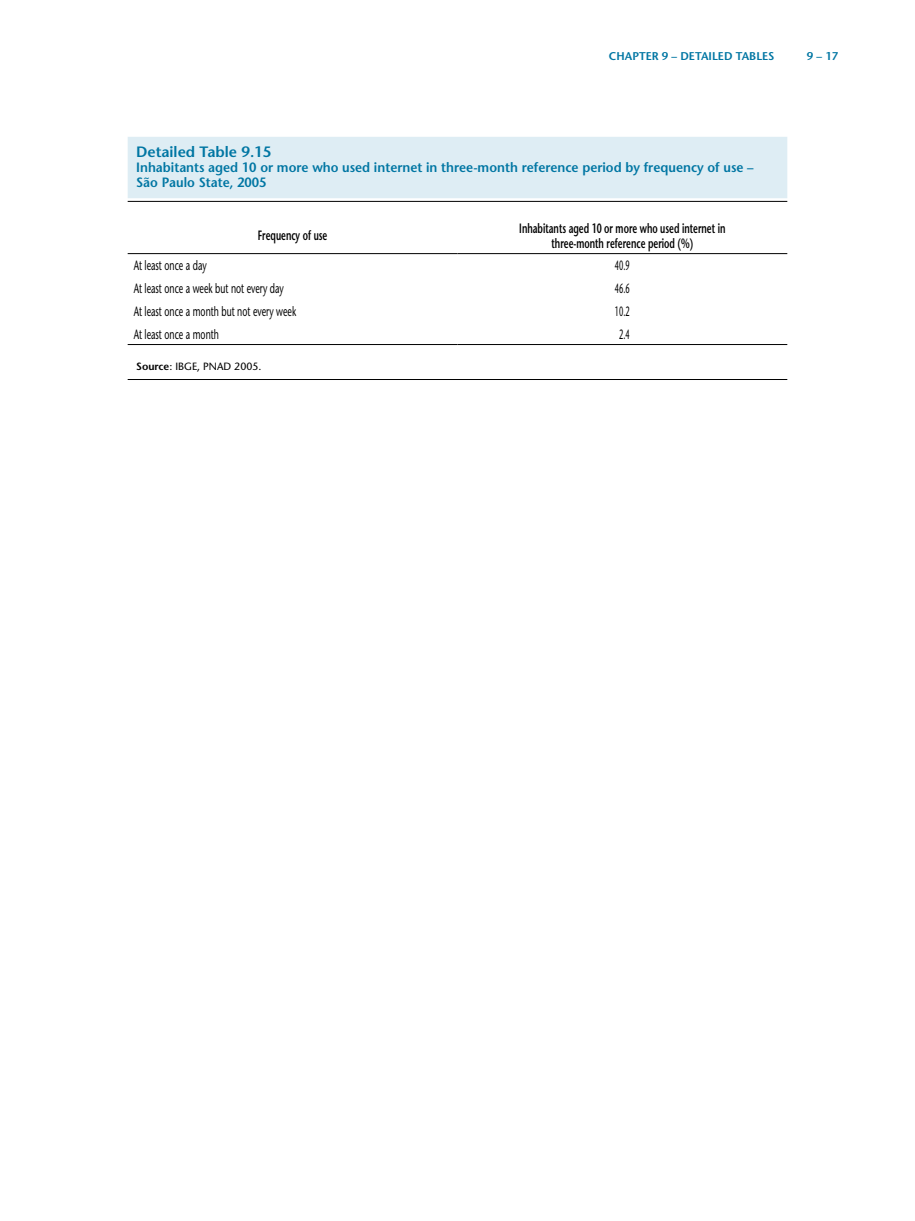
<style>
.page{position:relative;width:915px;height:1221px;background:#fff}
.page>*{position:absolute;margin:0;border:0;box-sizing:border-box;transform-origin:0 0}
.t1{font:600 15px "Stone Sans";color:#0076a3}
.t2{font:600 13.5px/15px "Stone Sans";color:#0076a3;scale:.95 1}
.t3{font:13.5px "Stone Sans";color:#000;scale:.65 1}
.t4{font:600 13.5px/14.2px "Stone Sans";color:#000;text-align:center;scale:.65 1}
.t5{font:13.5px "Stone Sans";color:#000;scale:.55 1}
.t6{font:600 11.25px "Stone Sans";color:#0076a3}
.t7{font:10.5px "Stone Sans";color:#000}
.s1{font-weight:600}
</style>
<div class="page">
<div style="left:128px;top:137px;width:659px;height:61px;background:#deedf4"></div>
<hr style="left:128px;top:201px;width:659px;height:1px;background:#000">
<hr style="left:128px;top:379px;width:659px;height:1px;background:#000">
<hr style="left:128px;top:344px;width:329px;height:1px;background:#000">
<hr style="left:457px;top:344px;width:330px;height:1px;background:#000">
<hr style="left:128px;top:253px;width:329px;height:1px;background:#000">
<hr style="left:457px;top:253px;width:330px;height:1px;background:#000">
<p class="t6" style="left:608px;top:49px;width:167px">chapter 9 – Detailed tables</p>
<p class="t6" style="left:806px;top:49px;width:33px">9 – 17</p>
<p class="t1" style="left:136px;top:142px;width:137px">Detailed Table 9.15</p>
<p class="t2" style="left:136px;top:159px;width:651px">Inhabitants aged 10 or more who used internet in three-month reference period by frequency of use –<br>São Paulo State, 2005</p>
<p class="t4" style="left:258px;top:228px;width:109px">Frequency of use</p>
<p class="t4" style="left:519px;top:221px;width:318px">Inhabitants aged 10 or more who used internet in three-month reference period (%)</p>
<p class="t3" style="left:134px;top:257px;width:114px">At least once a day</p>
<p class="t5" style="left:614px;top:257px;width:29px">40.9</p>
<p class="t3" style="left:134px;top:280px;width:232px">At least once a week but not every day</p>
<p class="t5" style="left:614px;top:280px;width:29px">46.6</p>
<p class="t3" style="left:134px;top:303px;width:251px">At least once a month but not every week</p>
<p class="t5" style="left:614px;top:303px;width:29px">10.2</p>
<p class="t3" style="left:134px;top:325px;width:133px">At least once a month</p>
<p class="t5" style="left:619px;top:325px;width:21px">2.4</p>
<p class="t7" style="left:136px;top:360px;width:127px"><span class="s1">Source</span>: IBGE, PNAD 2005.</p>
</div>
